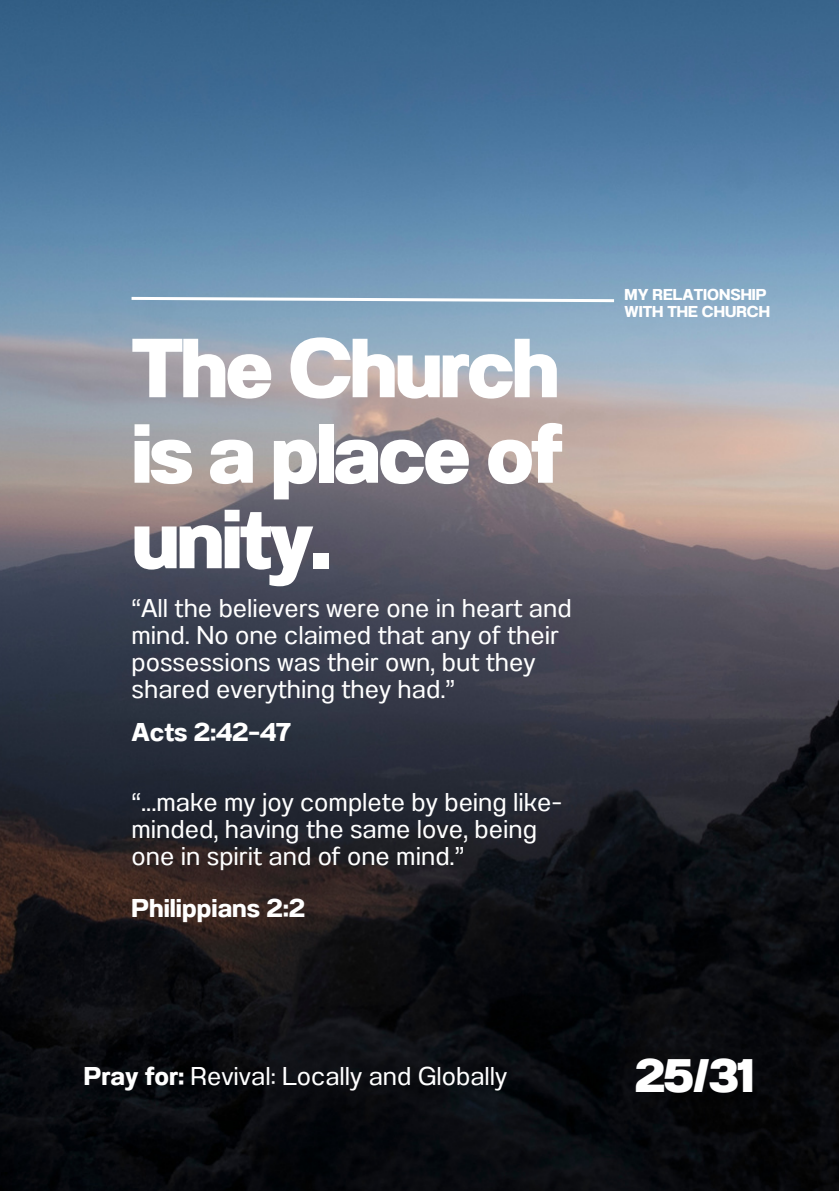
<style>
.page{position:relative;width:839px;height:1191px;background:#fff}
.page>*{position:absolute;margin:0;border:0;box-sizing:border-box;transform-origin:0 0}
.t1{font:800 83.6px/85.6px "Anantason";letter-spacing:-.035em;color:#fff;text-align:justify}
.t2{font:800 47px "Anantason";color:#fff}
.t3{font:25.8px/27px "Anantason";color:#fff}
.t4{font:700 25.8px "Anantason";color:#fff}
.t5{font:700 15.8px/17px "Anantason";color:#fff}
.s1{font-weight:700}
</style>
<div class="page">
<img style="left:0;top:0;width:838px;height:1191px">
<svg style="left:128px;top:295px;width:489px;height:9px"></svg>
<p class="t1" style="left:131px;top:326px;width:432px">The Church is a place of unity.</p>
<p class="t3" style="left:131px;top:594px;width:441px">“All the believers were one in heart and mind. No one claimed that any of their possessions was their own, but they shared everything they had.”</p>
<p class="t4" style="left:131px;top:717px;width:161px">Acts 2:42–47</p>
<p class="t3" style="left:131px;top:789px;width:432px">“...make my joy complete by being like&shy;minded, having the same love, being one in spirit and of one mind.”</p>
<p class="t4" style="left:131px;top:893px;width:175px">Philippians 2:2</p>
<p class="t5" style="left:624px;top:286px;width:147px">MY RELATIONSHIP<br>WITH THE CHURCH</p>
<p class="t3" style="left:84px;top:1062px;width:425px"><span class="s1">Pray for:</span> Revival: Locally and Globally</p>
<p class="t2" style="left:634px;top:1049px;width:122px">25/31</p>
</div>
